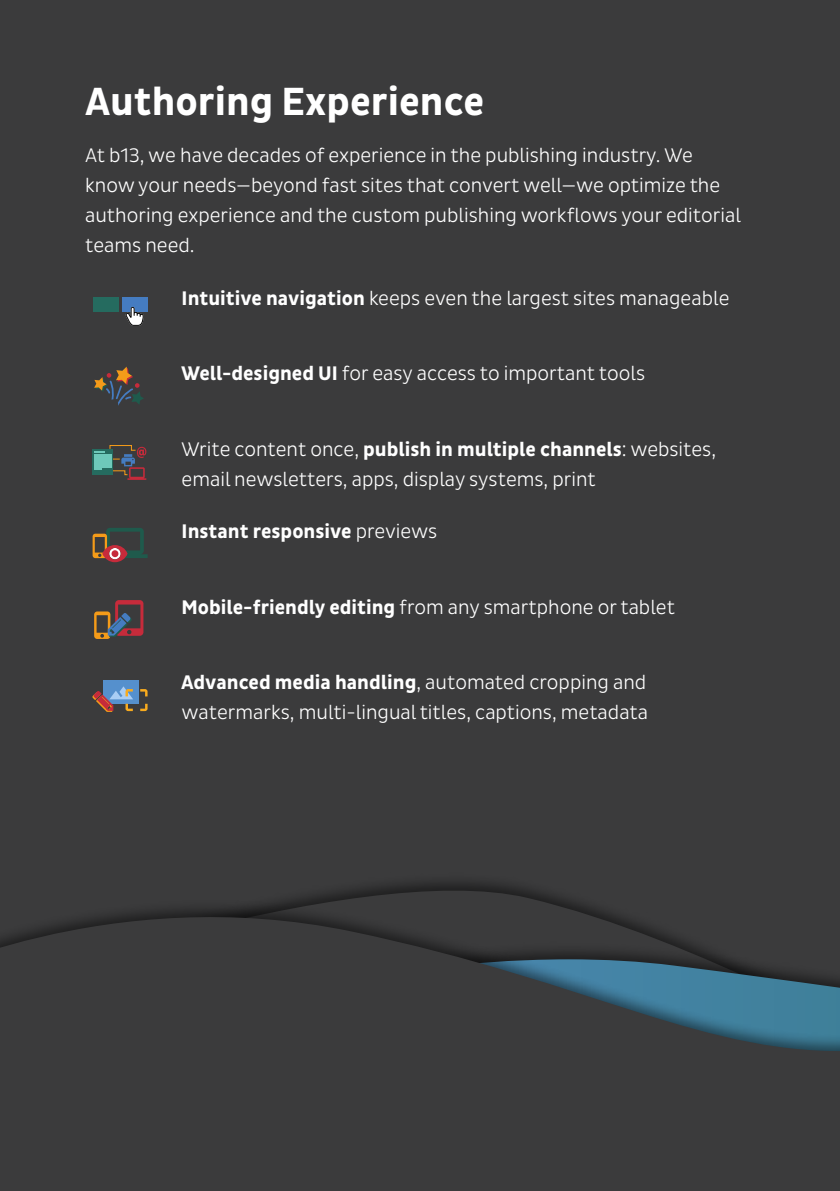
<style>
.page{position:relative;width:840px;height:1191px;background:#fff}
.page>*{position:absolute;margin:0;border:0;box-sizing:border-box;transform-origin:0 0}
.t1{font:700 40px "Pluto Sans Cond";color:#fff}
.t2{font:300 20px/30px "Pluto Sans Cond";color:#fff}
.t3{font:700 20px "Pluto Sans Cond";color:#fff}
.s1{font-weight:700}
.s2{font-weight:300}
</style>
<div class="page">
<div style="left:0;top:0;width:839px;height:1191px;background:#3b3b3c"></div>
<div style="left:93px;top:297px;width:25px;height:14px;background:#256b5f"></div>
<div style="left:122px;top:297px;width:25px;height:14px;background:#457cc1"></div>
<svg style="left:125px;top:306px;width:19px;height:20px"></svg>
<svg style="left:94px;top:366px;width:50px;height:40px"></svg>
<div style="left:93px;top:449px;width:20px;height:25px;background:#256b5f"></div>
<svg style="left:94px;top:445px;width:52px;height:35px"></svg>
<svg style="left:92px;top:528px;width:55px;height:34px"></svg>
<svg style="left:94px;top:600px;width:49px;height:39px"></svg>
<div style="left:103px;top:680px;width:35px;height:24px;background:#5590cd"></div>
<svg style="left:92px;top:686px;width:55px;height:26px"></svg>
<svg style="left:0;top:882px;width:839px;height:169px"></svg>
<h1 class="t1" style="left:85px;top:79px;width:400px">Authoring Experience</h1>
<p class="t2" style="left:85px;top:140px;width:657px">At b13, we have decades of experience in the publishing industry. We know your needs—beyond fast sites that convert well—we optimize the authoring experience and the custom publishing workflows your editorial teams need.</p>
<p class="t2" style="left:181px;top:283px;width:549px"><span class="s1">Intuitive navigation</span> keeps even the largest sites manageable</p>
<p class="t2" style="left:181px;top:358px;width:465px"><span class="s1">Well-designed UI</span> for easy access to important tools</p>
<p class="t2" style="left:181px;top:434px;width:536px">Write content once, <span class="s1">publish in multiple channels</span>: websites, email newsletters, apps, display systems, print</p>
<p class="t3" style="left:181px;top:520px;width:257px">Instant responsive <span class="s2">previews</span></p>
<p class="t2" style="left:181px;top:592px;width:494px"><span class="s1">Mobile-friendly editing</span> from any smartphone or tablet</p>
<p class="t2" style="left:181px;top:667px;width:468px"><span class="s1">Advanced media handling</span>, automated cropping and watermarks, multi-lingual titles, captions, metadata</p>
</div>
